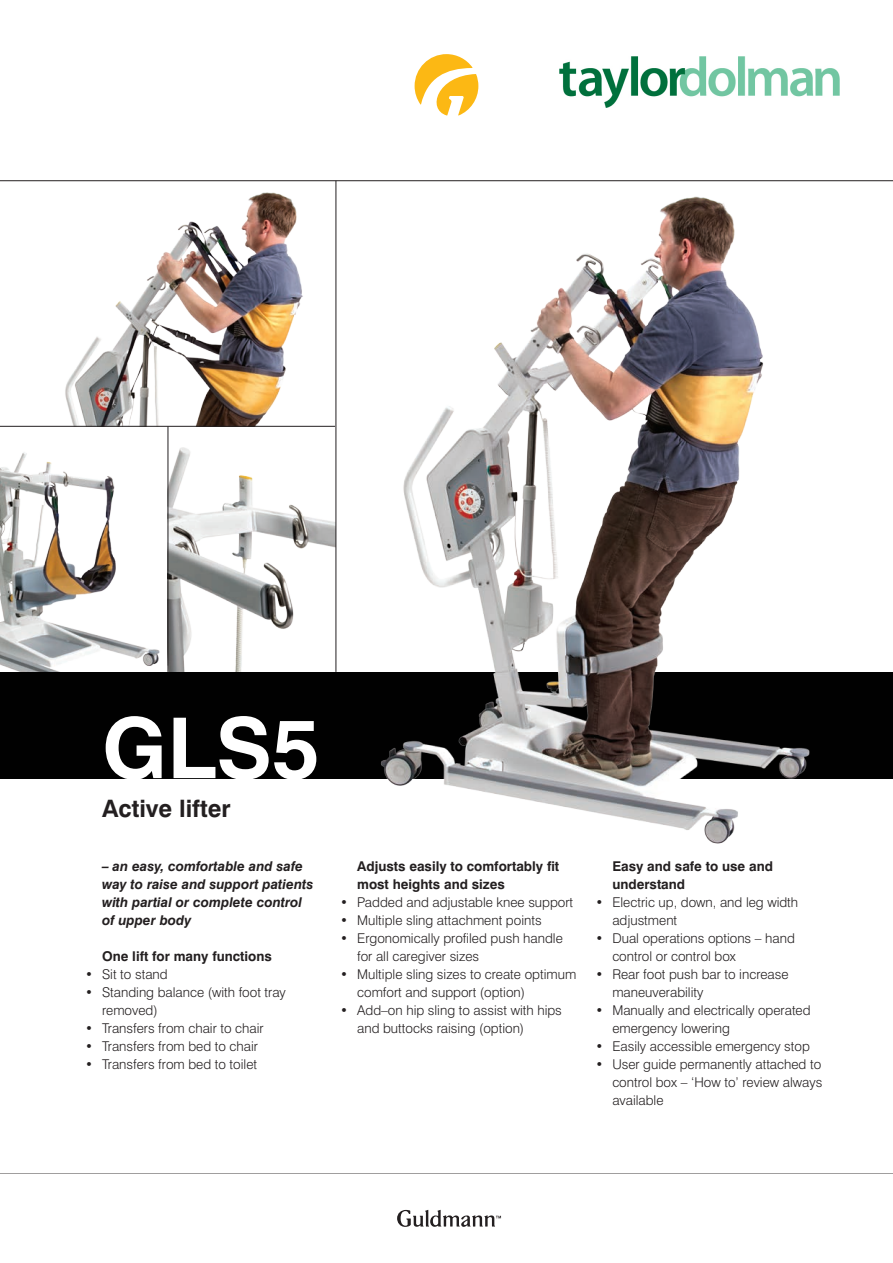
<style>
.page{position:relative;width:893px;height:1263px;background:#fff}
.page>*{position:absolute;margin:0;border:0;box-sizing:border-box;transform-origin:0 0}
.t1{font:700 84px "Swiss 721 BT";color:#fff}
.t2{font:700 24px "Swiss 721 BT";color:#231f20}
.t3{font:300 13.5px/18px "Swiss 721 BT";color:#231f20}
.t4{font:700 13.5px/18px "Swiss 721 BT";color:#231f20}
.t5{font:italic 700 13.5px/18px "Swiss 721 BT";color:#231f20}
</style>
<div class="page">
<svg style="left:397px;top:1210px;width:104px;height:17px"></svg>
<svg style="left:415px;top:54px;width:63px;height:61px"></svg>
<hr style="left:0;top:180px;width:893px;height:1px;background:#231f20">
<img style="left:0;top:426px;width:336px;height:246px">
<div style="left:0;top:672px;width:893px;height:106px;background:#010101"></div>
<img style="left:358px;top:180px;width:485px;height:664px">
<img style="left:31px;top:181px;width:305px;height:245px">
<hr style="left:0;top:426px;width:335px;height:1px;background:#231f20">
<hr style="left:168px;top:426px;width:1px;height:246px;background:#231f20">
<hr style="left:336px;top:181px;width:1px;height:491px;background:#231f20">
<img style="left:559px;top:56px;width:280px;height:52px">
<h1 class="t1" style="left:102px;top:697px;width:219px">GLS5</h1>
<h2 class="t2" style="left:102px;top:794px;width:130px">Active lifter</h2>
<p class="t5" style="left:102px;top:857px;width:213px">– an easy, comfortable and safe way to raise and support patients with partial or complete control of upper body</p>
<p class="t4" style="left:102px;top:947px;width:171px">One lift for many functions</p>
<p class="t3" style="left:85px;top:965px;width:84px">• Sit to stand</p>
<p class="t3" style="left:102px;top:983px;width:185px;text-indent:-17px">• Standing balance (with foot tray removed)</p>
<p class="t3" style="left:85px;top:1019px;width:180px">• Transfers from chair to chair</p>
<p class="t3" style="left:85px;top:1037px;width:174px">• Transfers from bed to chair</p>
<p class="t3" style="left:85px;top:1055px;width:174px">• Transfers from bed to toilet</p>
<p class="t4" style="left:357px;top:857px;width:203px">Adjusts easily to comfortably fit most heights and sizes</p>
<p class="t3" style="left:340px;top:893px;width:235px">• Padded and adjustable knee support</p>
<p class="t3" style="left:340px;top:911px;width:203px">• Multiple sling attachment points</p>
<p class="t3" style="left:357px;top:929px;width:207px;text-indent:-17px">• Ergonomically profiled push handle for all caregiver sizes</p>
<p class="t3" style="left:357px;top:965px;width:221px;text-indent:-17px">• Multiple sling sizes to create optimum comfort and support (option)</p>
<p class="t3" style="left:357px;top:1001px;width:206px;text-indent:-17px">• Add–on hip sling to assist with hips and buttocks raising (option)</p>
<p class="t4" style="left:612px;top:857px;width:162px">Easy and safe to use and understand</p>
<p class="t3" style="left:612px;top:893px;width:187px;text-indent:-17px">• Electric up, down, and leg width adjustment</p>
<p class="t3" style="left:612px;top:929px;width:184px;text-indent:-17px">• Dual operations options – hand control or control box</p>
<p class="t3" style="left:612px;top:964px;width:178px;text-indent:-17px">• Rear foot push bar to increase maneuverability</p>
<p class="t3" style="left:612px;top:1000px;width:200px;text-indent:-17px">• Manually and electrically operated emergency lowering</p>
<p class="t3" style="left:595px;top:1036px;width:216px">• Easily accessible emergency stop</p>
<p class="t3" style="left:612px;top:1054px;width:212px;text-align:justify;text-indent:-17px">• User guide permanently attached to control box – ‘How to’ review always available</p>
</div>
